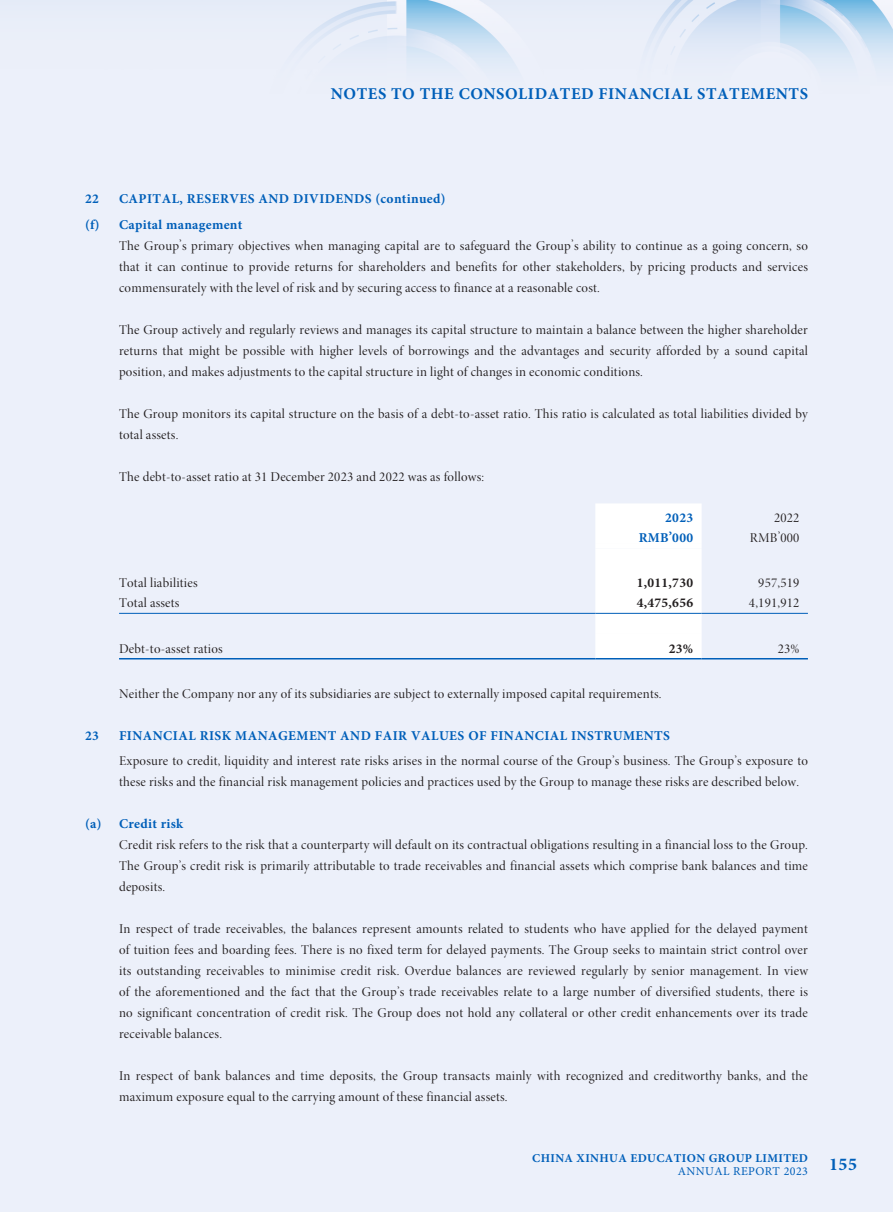
<style>
.page{position:relative;width:893px;height:1212px;background:#ecf0fa}
.page>*{position:absolute;margin:0;border:0;box-sizing:border-box;transform-origin:0 0}
.t1{font:700 18px "Minion Pro";color:#005fb9}
.t2{font:700 16.5px "Minion Pro";letter-spacing:.03em;color:#005fb9}
.t3{font:13.5px/21px "Minion Pro Disp";letter-spacing:.02em;color:#231f20;text-align:justify}
.t4{font:700 13.5px/25.2px "Minion Pro";letter-spacing:.03em;color:#005fb9}
.t5{font:700 13.5px "Minion Pro";letter-spacing:.02em;color:#231f20}
.t6{font:700 12px "Minion Pro";letter-spacing:.03em;color:#005fb9}
.t7{font:12px "Minion Pro";letter-spacing:.035em;color:#005fb9}
</style>
<div class="page">
<img style="left:301px;top:0;width:592px;height:64px">
<div style="left:595px;top:504px;width:107px;height:154px;background:#fff"></div>
<hr style="left:119px;top:613px;width:476px;height:1px;background:#005fb9">
<hr style="left:595px;top:613px;width:107px;height:1px;background:#005fb9">
<hr style="left:702px;top:613px;width:106px;height:1px;background:#005fb9">
<hr style="left:119px;top:658px;width:476px;height:1px;background:#005fb9">
<hr style="left:595px;top:658px;width:107px;height:1px;background:#005fb9">
<hr style="left:702px;top:658px;width:106px;height:1px;background:#005fb9">
<p class="t2" style="left:331px;top:82px;width:479px">NOTES TO THE CONSOLIDATED FINANCIAL STATEMENTS</p>
<p class="t4" style="left:85px;top:186px;width:362px;text-indent:34px">CAPITAL, RESERVES AND DIVIDENDS (continued) (f) Capital management</p>
<p class="t3" style="left:119px;top:235px;width:690px">The Group’s primary objectives when managing capital are to safeguard the Group’s ability to continue as a going concern, so that it can continue to provide returns for shareholders and benefits for other stakeholders, by pricing products and services commensurately with the level of risk and by securing access to finance at a reasonable cost.</p>
<p class="t3" style="left:119px;top:319px;width:690px">The Group actively and regularly reviews and manages its capital structure to maintain a balance between the higher shareholder returns that might be possible with higher levels of borrowings and the advantages and security afforded by a sound capital position, and makes adjustments to the capital structure in light of changes in economic conditions.</p>
<p class="t3" style="left:119px;top:403px;width:690px">The Group monitors its capital structure on the basis of a debt-to-asset ratio. This ratio is calculated as total liabilities divided by total assets.</p>
<p class="t3" style="left:119px;top:466px;width:367px">The debt-to-asset ratio at 31 December 2023 and 2022 was as follows:</p>
<p class="t4" style="left:665px;top:505px;width:29px">2023</p>
<p class="t3" style="left:774px;top:507px;width:27px">2022</p>
<p class="t4" style="left:639px;top:525px;width:56px">RMB’000</p>
<p class="t3" style="left:750px;top:528px;width:51px">RMB’000</p>
<p class="t3" style="left:119px;top:573px;width:80px">Total liabilities</p>
<p class="t5" style="left:637px;top:573px;width:58px">1,011,730</p>
<p class="t3" style="left:758px;top:573px;width:43px">957,519</p>
<p class="t3" style="left:119px;top:593px;width:62px">Total assets</p>
<p class="t5" style="left:637px;top:594px;width:58px">4,475,656</p>
<p class="t3" style="left:749px;top:593px;width:52px">4,191,912</p>
<p class="t3" style="left:119px;top:638px;width:105px">Debt-to-asset ratios</p>
<p class="t5" style="left:669px;top:639px;width:26px">23%</p>
<p class="t3" style="left:778px;top:638px;width:23px">23%</p>
<p class="t3" style="left:119px;top:684px;width:544px">Neither the Company nor any of its subsidiaries are subject to externally imposed capital requirements.</p>
<p class="t4" style="left:85px;top:723px;width:15px">23</p>
<p class="t4" style="left:119px;top:723px;width:553px">FINANCIAL RISK MANAGEMENT AND FAIR VALUES OF FINANCIAL INSTRUMENTS</p>
<p class="t3" style="left:119px;top:751px;width:690px">Exposure to credit, liquidity and interest rate risks arises in the normal course of the Group’s business. The Group’s exposure to these risks and the financial risk management policies and practices used by the Group to manage these risks are described below.</p>
<p class="t4" style="left:85px;top:811px;width:100px">(a) Credit risk</p>
<p class="t3" style="left:119px;top:835px;width:690px">Credit risk refers to the risk that a counterparty will default on its contractual obligations resulting in a financial loss to the Group.<br>The Group’s credit risk is primarily attributable to trade receivables and financial assets which comprise bank balances and time deposits.</p>
<p class="t3" style="left:119px;top:919px;width:691px">In respect of trade receivables, the balances represent amounts related to students who have applied for the delayed payment of tuition fees and boarding fees. There is no fixed term for delayed payments. The Group seeks to maintain strict control over its outstanding receivables to minimise credit risk. Overdue balances are reviewed regularly by senior management. In view of the aforementioned and the fact that the Group’s trade receivables relate to a large number of diversified students, there is no significant concentration of credit risk. The Group does not hold any collateral or other credit enhancements over its trade receivable balances.</p>
<p class="t3" style="left:119px;top:1066px;width:690px">In respect of bank balances and time deposits, the Group transacts mainly with recognized and creditworthy banks, and the maximum exposure equal to the carrying amount of these financial assets.</p>
<p class="t4" style="left:85px;top:186px;width:15px">22</p>
<p class="t6" style="left:532px;top:1149px;width:277px">CHINA XINHUA EDUCATION GROUP LIMITED</p>
<p class="t7" style="left:678px;top:1163px;width:132px">ANNUAL REPORT 2023</p>
<h1 class="t1" style="left:829px;top:1151px;width:29px">155</h1>
</div>
